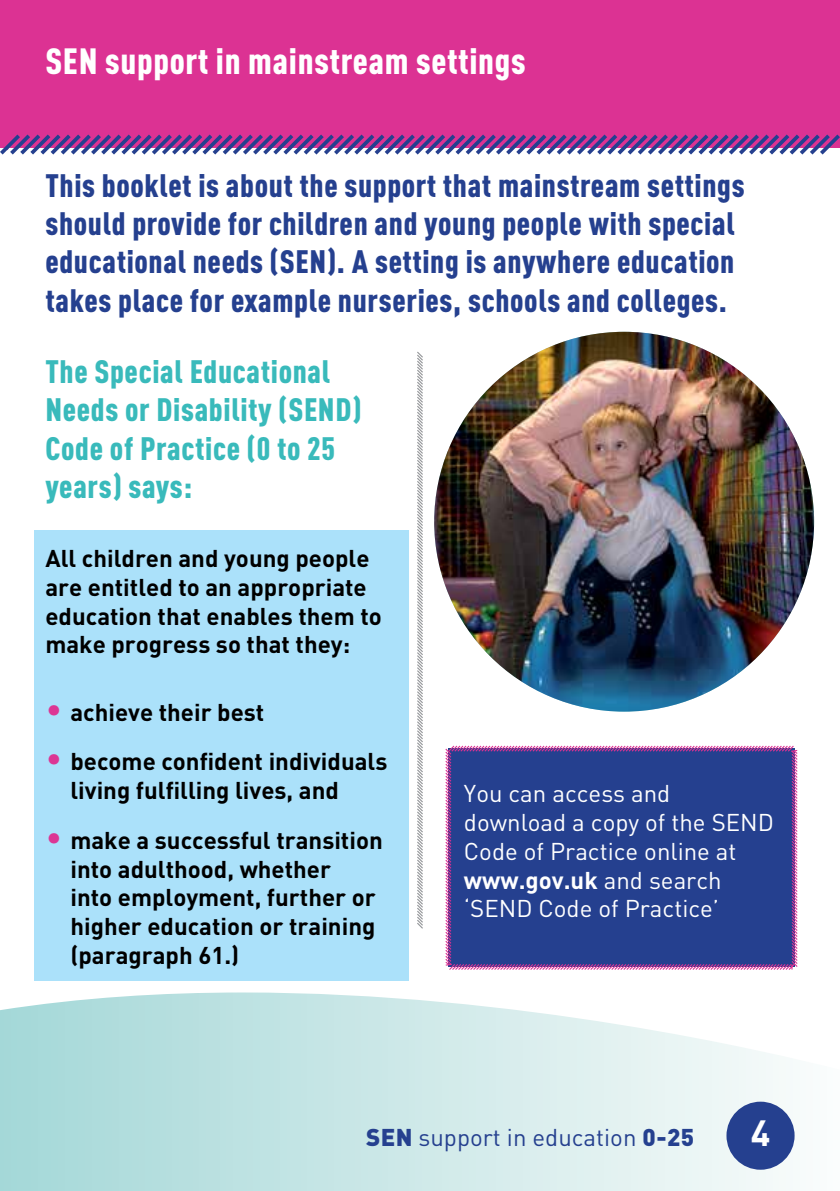
<style>
.page{position:relative;width:840px;height:1191px;background:#fff}
.page>*{position:absolute;margin:0;border:0;box-sizing:border-box;transform-origin:0 0}
.t1{font:900 36px "DIN Cond";letter-spacing:.02em;color:#fff}
.t2{font:700 36px "DIN";color:#fff}
.t3{font:900 32px/38.4px "DIN Cond";letter-spacing:.02em;color:#25408f}
.t4{font:900 32px/38.4px "DIN Cond";letter-spacing:.02em;color:#39babb}
.t5{font:700 24px/28.8px "DIN";color:#000}
.t6{font:24px/28.8px "DIN";color:#fff}
.t7{font:24px "DIN";color:#25408f}
.s1{font-weight:400;font-size:32px;color:#dc3694}
.s2{font-weight:700}
.s3{font-weight:900}
</style>
<div class="page">
<svg style="left:445px;top:745px;width:353px;height:225px;background:#314492"></svg>
<div style="left:34px;top:530px;width:374px;height:451px;background:#abe1fa"></div>
<svg style="left:0;top:992px;width:795px;height:199px;background:#cee9e9"></svg>
<img style="left:434px;top:332px;width:379px;height:379px;border-radius:190px">
<svg style="left:417px;top:351px;width:6px;height:578px"></svg>
<svg style="left:0;top:0;width:839px;height:155px;background:#d23895"></svg>
<div style="left:726px;top:1101px;width:68px;height:68px;background:#25408f;border-radius:50%"></div>
<h1 class="t1" style="left:45px;top:39px;width:481px">SEN support in mainstream settings</h1>
<h2 class="t3" style="left:45px;top:165px;width:700px">This booklet is about the support that mainstream settings should provide for children and young people with special educational needs (SEN). A setting is anywhere education takes place for example nurseries, schools and colleges.</h2>
<h2 class="t4" style="left:45px;top:351px;width:317px">The Special Educational<br>Needs or Disability (SEND)<br>Code of Practice (0 to 25 years) says:</h2>
<p class="t5" style="left:45px;top:543px;width:338px">All children and young people are entitled to an appropriate education that enables them to make progress so that they:</p>
<p class="t5" style="left:45px;top:696px;width:220px"><span class="s1">•</span> achieve their best</p>
<p class="t5" style="left:70px;top:746px;width:318px;text-indent:-25px"><span class="s1">•</span> become confident individuals living fulfilling lives, and</p>
<p class="t5" style="left:70px;top:824px;width:314px;text-indent:-25px"><span class="s1">•</span> make a successful transition into adulthood, whether<br>into employment, further or higher education or training (paragraph 61.)</p>
<p class="t6" style="left:463px;top:778px;width:311px">You can access and download a copy of the SEND<br>Code of Practice online at <span class="s2">www.gov.uk</span> and search ‘SEND Code of Practice’</p>
<p class="t7" style="left:366px;top:1122px;width:329px"><span class="s3">SEN</span> support in education <span class="s3">0-25</span></p>
<h1 class="t2" style="left:750px;top:1109px;width:21px">4</h1>
</div>
